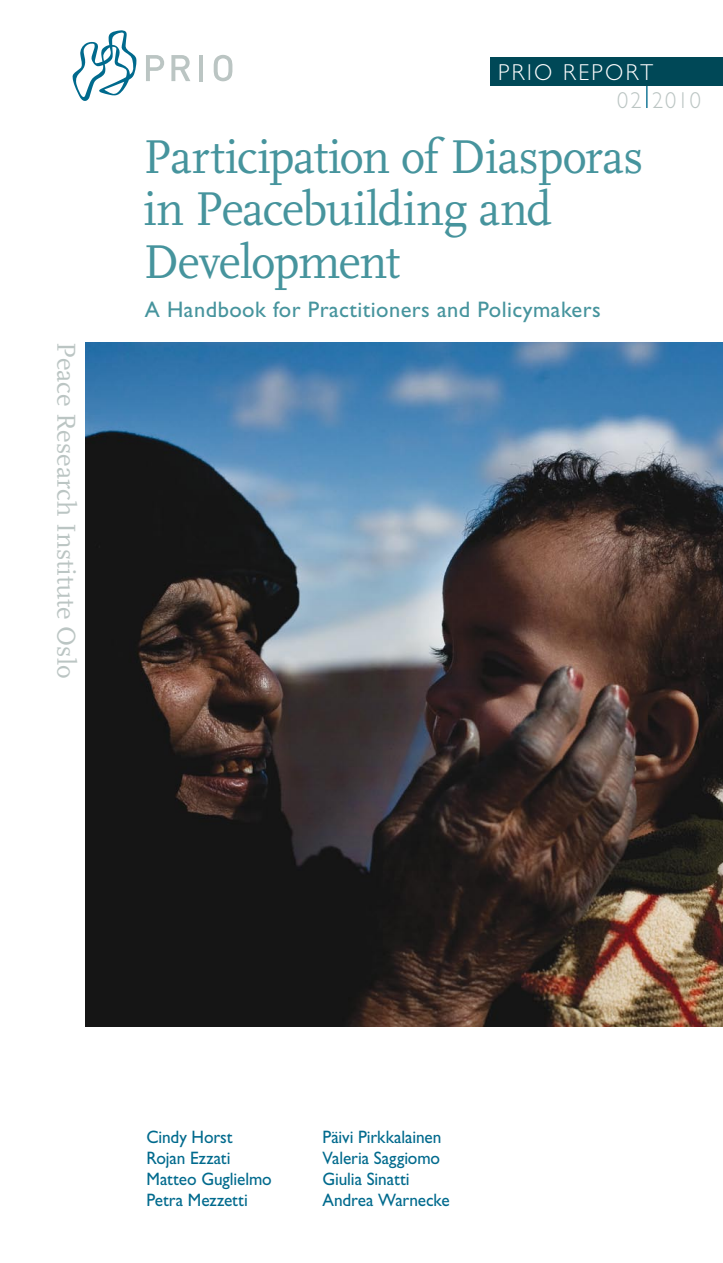
<style>
.page{position:relative;width:723px;height:1263px;background:#fff}
.page>*{position:absolute;margin:0;border:0;box-sizing:border-box;transform-origin:0 0}
.t1{font:49.5px/52.5px "Scala";letter-spacing:-.02em;color:#46949d;scale:.96 1}
.t2{font:27px "Scala";color:#bbc5c3}
.t3{font:300 23.1px "Gill Sans";letter-spacing:.11em;color:#fff;scale:.96 1}
.t4{font:300 23.1px "Gill Sans";letter-spacing:.075em;color:#bbc5c3;scale:.96 1}
.t5{font:22.5px "Gill Sans";letter-spacing:.02em;color:#46949d}
.t6{font:18px/21px "Gill Sans";letter-spacing:-.005em;color:#006a8d;scale:.96 1}
</style>
<div class="page">
<img style="left:85px;top:342px;width:638px;height:684px">
<svg style="left:646px;top:86px;width:1px;height:22px"></svg>
<svg style="left:146px;top:55px;width:18px;height:26px"></svg>
<svg style="left:171px;top:55px;width:19px;height:26px"></svg>
<hr style="left:199px;top:55px;width:4px;height:26px;background:#bbc5c3">
<svg style="left:214px;top:55px;width:18px;height:26px"></svg>
<svg style="left:73px;top:30px;width:64px;height:71px"></svg>
<div style="left:490px;top:57px;width:233px;height:29px;background:#004857"></div>
<h2 class="t2" style="left:81px;top:342px;width:338px;rotate:90deg">Peace Research Institute Oslo</h2>
<p class="t3" style="left:498px;top:59px;width:115px">PRIO REPOR</p>
<p class="t3" style="left:640px;top:59px;width:15px">T</p>
<p class="t4" style="left:617px;top:87px;width:89px">02 2010</p>
<h1 class="t1" style="left:143px;top:131px;width:522px">Participation of Diasporas in Peacebuilding and<br>Development</h1>
<p class="t5" style="left:145px;top:297px;width:457px">A Handbook for Practitioners and Policymakers</p>
<p class="t6" style="left:146px;top:1126px;width:132px">Cindy Horst<br>Rojan Ezzati<br>Matteo Guglielmo<br>Petra Mezzetti</p>
<p class="t6" style="left:322px;top:1126px;width:134px">Päivi Pirkkalainen<br>Valeria Saggiomo<br>Giulia Sinatti<br>Andrea Warnecke</p>
</div>
